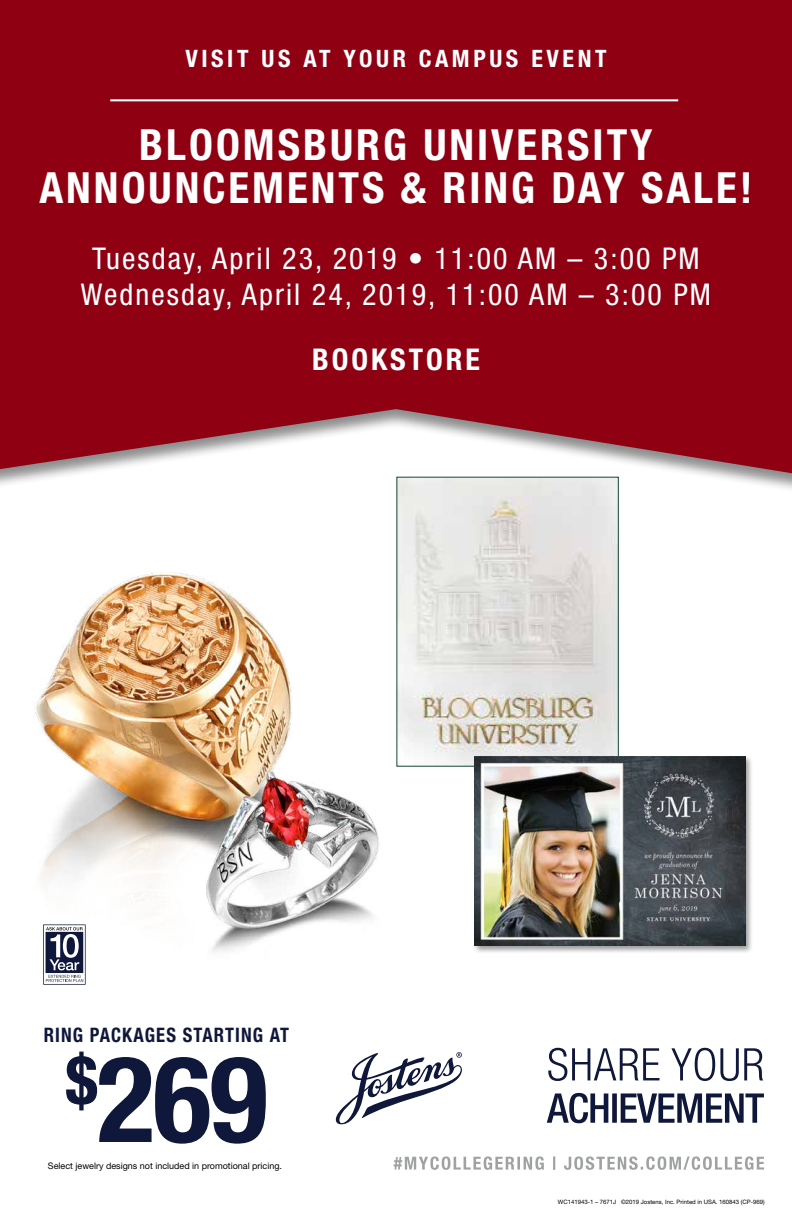
<style>
.page{position:relative;width:792px;height:1224px;background:#fff}
.page>*{position:absolute;margin:0;border:0;box-sizing:border-box;transform-origin:0 0}
.t1{font:700 condensed 120px "Helvetica Neue LT Std";color:#0f173b}
.t2{font:700 condensed 43px/43px "Helvetica Neue LT Std";letter-spacing:.07em;color:#fff;text-align:center}
.t3{font:condensed 30px/36px "Helvetica Neue LT Std";letter-spacing:.07em;color:#fff;text-align:center}
.t4{font:700 condensed 30px "Helvetica Neue LT Std";letter-spacing:.1em;color:#fff}
.t5{font:700 condensed 24px "Helvetica Neue LT Std";letter-spacing:.15em;color:#fff}
.t6{font:700 condensed 20px "Helvetica Neue LT Std";letter-spacing:.06em;color:#0f173b;scale:.93 1}
.t7{font:9px "Helvetica Neue LT Std";color:#000}
.t8{font:6px "Helvetica Neue LT Std";color:#000}
</style>
<div class="page">
<img style="left:35px;top:534px;width:407px;height:418px">
<svg style="left:394px;top:1156px;width:370px;height:14px"></svg>
<svg style="left:336px;top:1052px;width:126px;height:73px"></svg>
<svg style="left:547px;top:1093px;width:217px;height:30px"></svg>
<svg style="left:548px;top:1048px;width:215px;height:33px"></svg>
<svg style="left:43px;top:924px;width:43px;height:61px"></svg>
<img style="left:399px;top:493px;width:217px;height:271px">
<div style="left:473px;top:755px;width:281px;height:199px;background:#000;opacity:.4"></div>
<img style="left:474px;top:756px;width:271px;height:190px">
<div style="left:0;top:0;width:792px;height:493px;background:#000;opacity:.45"></div>
<svg style="left:0;top:0;width:792px;height:473px;background:#940f21"></svg>
<hr style="left:110px;top:99px;width:568px;height:2px;background:#fff">
<p class="t5" style="left:185px;top:44px;width:423px">VISIT US AT YOUR CAMPUS EVENT</p>
<h2 class="t2" style="left:39px;top:122px;width:715px">BLOOMSBURG UNIVERSITY<br>ANNOUNCEMENTS &amp; RING DAY SALE!</h2>
<p class="t3" style="left:81px;top:240px;width:632px">Tuesday, April 23, 2019 • 11:00 AM – 3:00 PM<br>Wednesday, April 24, 2019, 11:00 AM – 3:00 PM</p>
<p class="t4" style="left:312px;top:341px;width:169px">BOOKSTORE</p>
<p class="t6" style="left:44px;top:1023px;width:265px">RING PACKAGES STARTING AT</p>
<h1 class="t1" style="left:66px;top:1027px;width:203px"><sup>$</sup>269</h1>
<p class="t7" style="left:48px;top:1161px;width:236px">Select jewelry designs not included in promotional pricing.</p>
<p class="t8" style="left:558px;top:1198px;width:208px">WC141943-1 – 7671J ©2019 Jostens, Inc. Printed in USA. 160843 (CP-969)</p>
</div>
